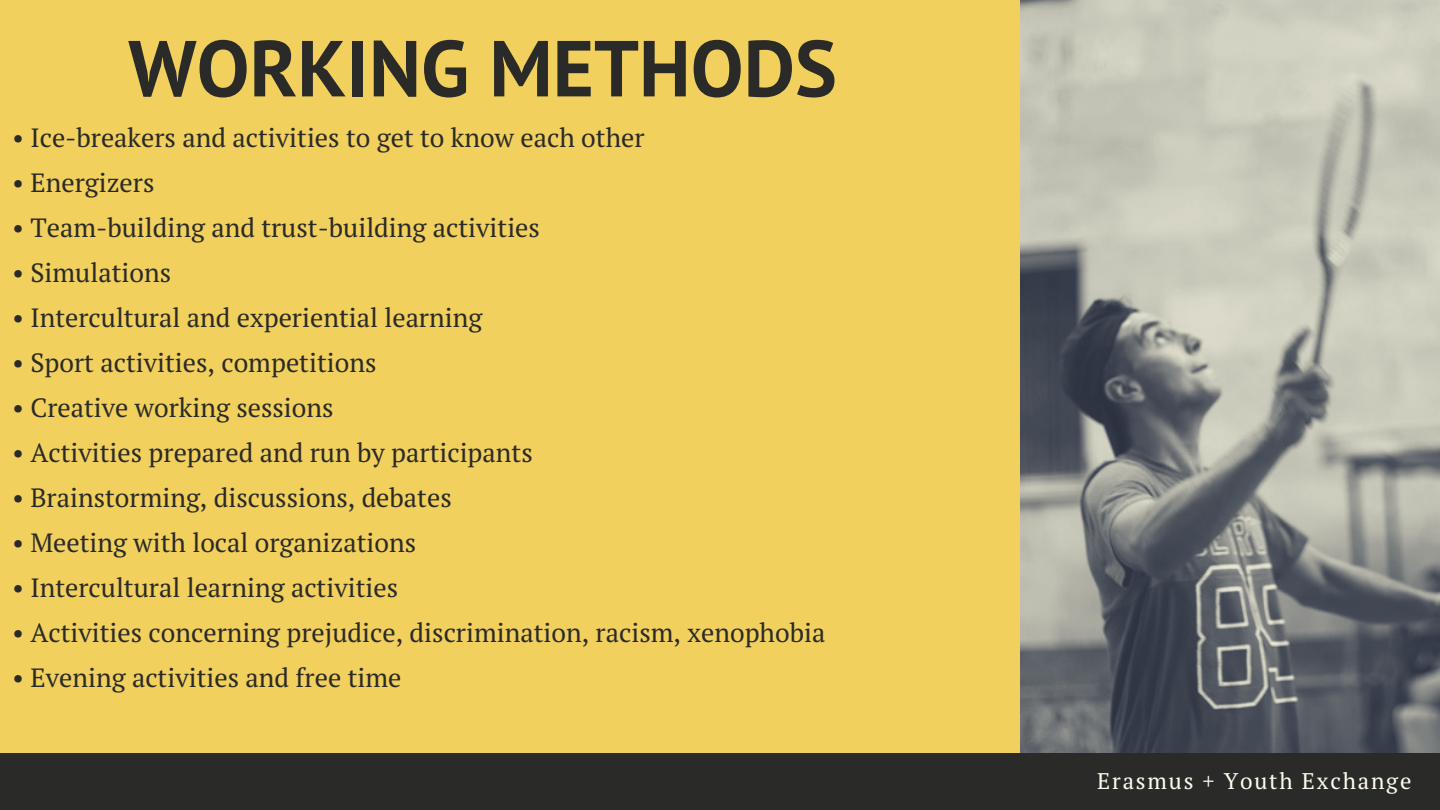
<style>
.page{position:relative;width:1440px;height:810px;background:#f1d05d}
.page>*{position:absolute;margin:0;border:0;box-sizing:border-box;transform-origin:0 0}
.t1{font:700 79.2px "PT Sans";color:#2a2a28}
.t2{font:26.4px "PT Serif";color:#2a2a28}
.t3{font:22.6px "PT Serif";letter-spacing:.08em;color:#fffbef}
</style>
<div class="page">
<img style="left:1020px;top:0;width:420px;height:753px">
<div style="left:0;top:753px;width:1440px;height:57px;background:#2a2a28"></div>
<h1 class="t1" style="left:128px;top:16px;width:710px">WORKING METHODS</h1>
<p class="t2" style="left:12px;top:120px;width:634px">• Ice-breakers and activities to get to know each other</p>
<p class="t2" style="left:12px;top:165px;width:144px">• Energizers</p>
<p class="t2" style="left:12px;top:210px;width:530px">• Team-building and trust-building activities</p>
<p class="t2" style="left:12px;top:255px;width:161px">• Simulations</p>
<p class="t2" style="left:12px;top:300px;width:472px">• Intercultural and experiential learning</p>
<p class="t2" style="left:12px;top:345px;width:366px">• Sport activities, competitions</p>
<p class="t2" style="left:12px;top:390px;width:323px">• Creative working sessions</p>
<p class="t2" style="left:12px;top:435px;width:522px">• Activities prepared and run by participants</p>
<p class="t2" style="left:12px;top:480px;width:441px">• Brainstorming, discussions, debates</p>
<p class="t2" style="left:12px;top:525px;width:406px">• Meeting with local organizations</p>
<p class="t2" style="left:12px;top:570px;width:388px">• Intercultural learning activities</p>
<p class="t2" style="left:12px;top:615px;width:815px">• Activities concerning prejudice, discrimination, racism, xenophobia</p>
<p class="t2" style="left:12px;top:660px;width:391px">• Evening activities and free time</p>
<p class="t3" style="left:1097px;top:765px;width:316px">Erasmus + Youth Exchange</p>
</div>
